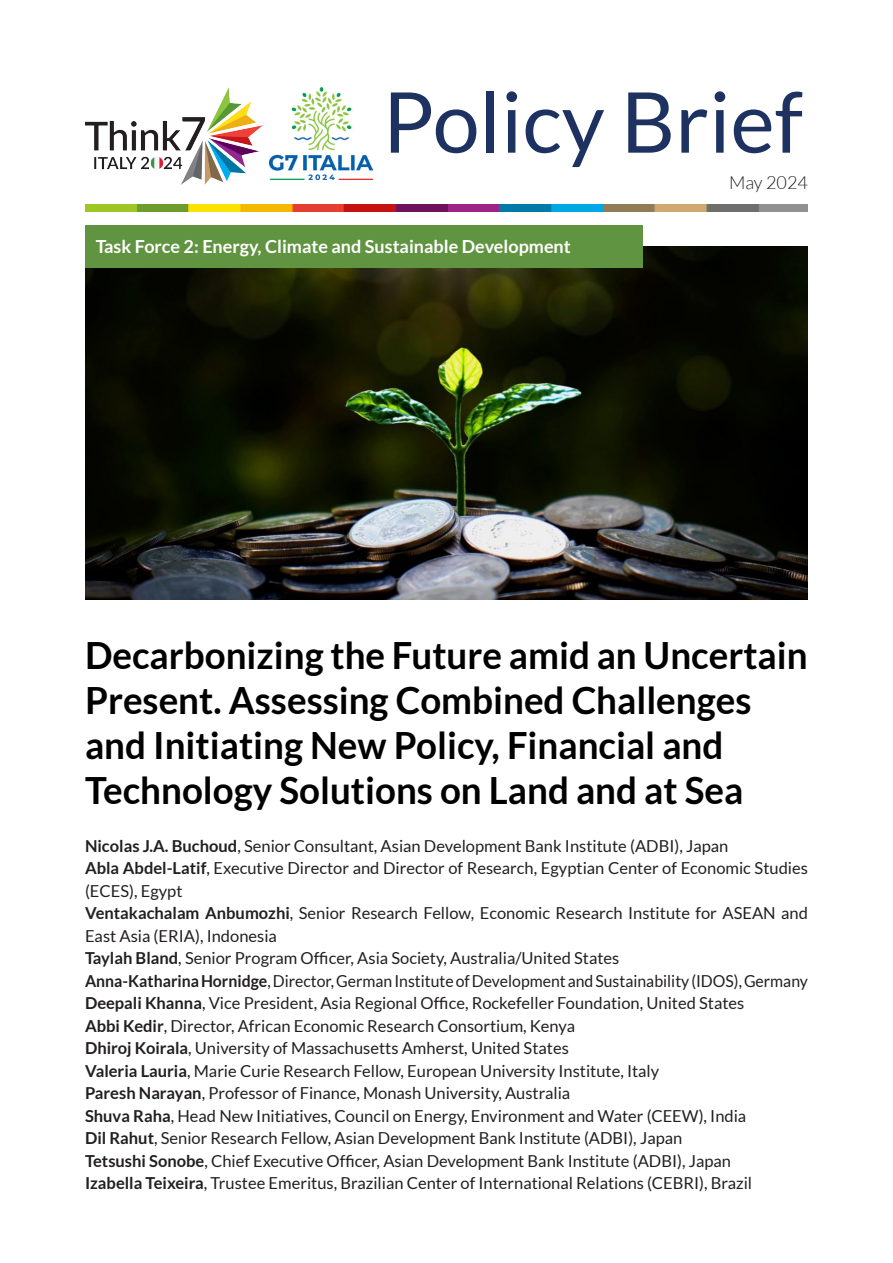
<style>
.page{position:relative;width:893px;height:1263px;background:#fff}
.page>*{position:absolute;margin:0;border:0;box-sizing:border-box;transform-origin:0 0}
.t1{font:84px "Lato";color:#1e3262}
.TITOLO{font:700 37.5px/45px "Lato";color:#000}
.t2{font:700 18px "Lato";color:#fff}
.t3{font:300 18px "Lato";color:#231f20}
.TESTO{font:16.5px/22.5px "Lato";color:#231f20}
.TESTO-2{font:16.5px "Lato";color:#231f20;scale:.96 1}
.s1{font-weight:700}
</style>
<div class="page">
<img style="left:85px;top:87px;width:177px;height:98px">
<img style="left:269px;top:87px;width:103px;height:93px">
<img style="left:85px;top:204px;width:723px;height:7px">
<img style="left:85px;top:247px;width:723px;height:353px">
<div style="left:85px;top:225px;width:557px;height:43px;background:#609440"></div>
<h1 class="t1" style="left:383px;top:75px;width:422px">Policy Brief</h1>
<p class="t3" style="left:729px;top:173px;width:80px">May 2024</p>
<p class="t2" style="left:96px;top:236px;width:477px">Task Force 2: Energy, Climate and Sustainable Development</p>
<p class="TITOLO" style="left:85px;top:632px;width:724px">Decarbonizing the Future amid an Uncertain Present. Assessing Combined Challenges and Initiating New Policy, Financial and Technology Solutions on Land and at Sea</p>
<p class="TESTO" style="left:85px;top:834px;width:645px"><span class="s1">Nicolas J.A. Buchoud</span>, Senior Consultant, Asian Development Bank Institute (ADBI), Japan</p>
<p class="TESTO" style="left:85px;top:857px;width:724px"><span class="s1">Abla Abdel-Latif</span>, Executive Director and Director of Research, Egyptian Center of Economic Studies (ECES), Egypt</p>
<p class="TESTO" style="left:85px;top:902px;width:724px"><span class="s1">Ventakachalam Anbumozhi</span>, Senior Research Fellow, Economic Research Institute for ASEAN and<br>East Asia (ERIA), Indonesia</p>
<p class="TESTO" style="left:85px;top:947px;width:536px"><span class="s1">Taylah Bland</span>, Senior Program Officer, Asia Society, Australia/United States</p>
<p class="TESTO-2" style="left:85px;top:972px;width:755px"><span class="s1">Anna-Katharina Hornidge</span>, Director, German Institute of Development and Sustainability (IDOS), Germany</p>
<p class="TESTO" style="left:85px;top:992px;width:661px"><span class="s1">Deepali Khanna</span>, Vice President, Asia Regional Office, Rockefeller Foundation, United States</p>
<p class="TESTO" style="left:85px;top:1014px;width:492px"><span class="s1">Abbi Kedir</span>, Director, African Economic Research Consortium, Kenya</p>
<p class="TESTO" style="left:85px;top:1037px;width:485px"><span class="s1">Dhiroj Koirala</span>, University of Massachusetts Amherst, United States</p>
<p class="TESTO" style="left:85px;top:1059px;width:576px"><span class="s1">Valeria Lauria</span>, Marie Curie Research Fellow, European University Institute, Italy</p>
<p class="TESTO" style="left:85px;top:1082px;width:487px"><span class="s1">Paresh Narayan</span>, Professor of Finance, Monash University, Australia</p>
<p class="TESTO" style="left:85px;top:1104px;width:663px"><span class="s1">Shuva Raha</span>, Head New Initiatives, Council on Energy, Environment and Water (CEEW), India</p>
<p class="TESTO" style="left:85px;top:1127px;width:599px"><span class="s1">Dil Rahut</span>, Senior Research Fellow, Asian Development Bank Institute (ADBI), Japan</p>
<p class="TESTO" style="left:85px;top:1149px;width:647px"><span class="s1">Tetsushi Sonobe</span>, Chief Executive Officer, Asian Development Bank Institute (ADBI), Japan</p>
<p class="TESTO" style="left:85px;top:1172px;width:669px"><span class="s1">Izabella Teixeira</span>, Trustee Emeritus, Brazilian Center of International Relations (CEBRI), Brazil</p>
</div>
